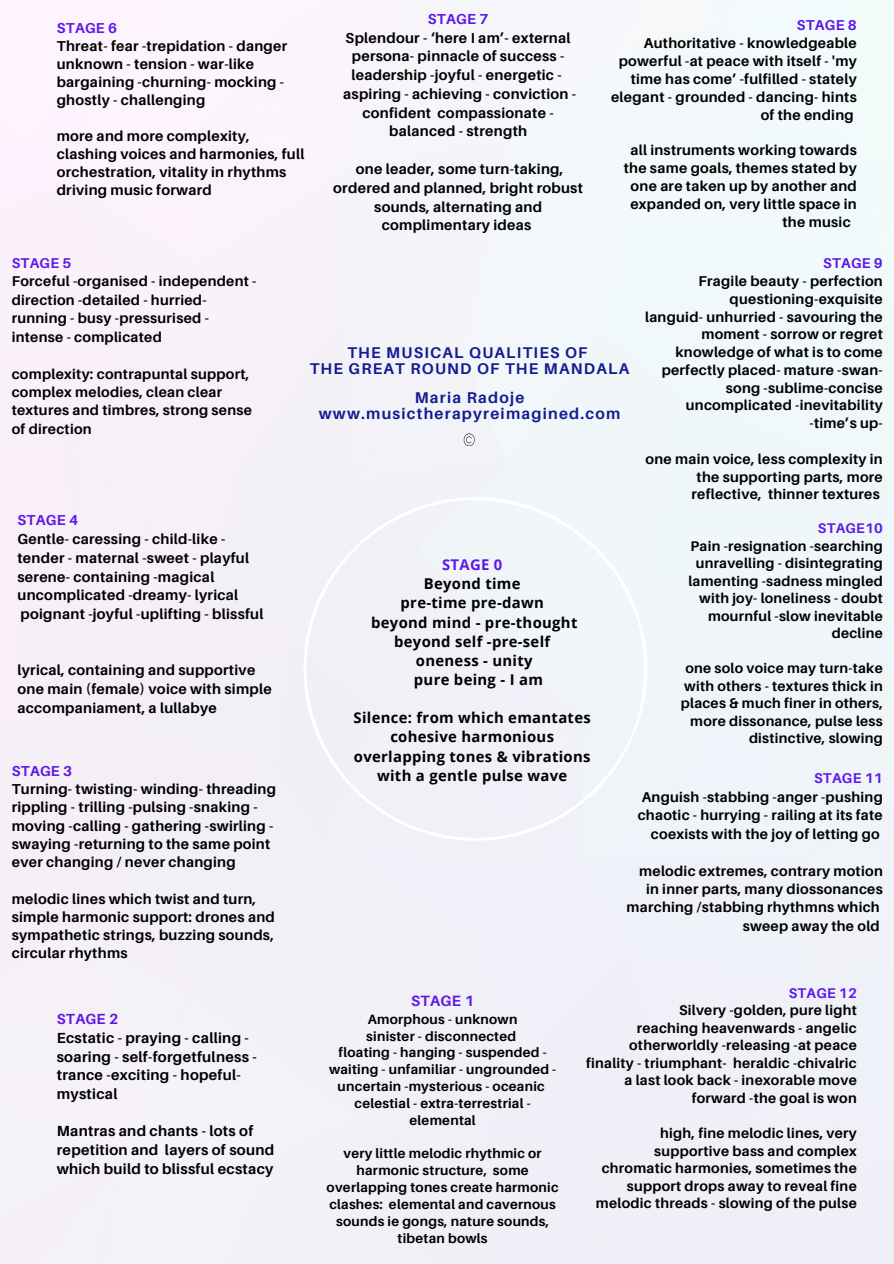
<style>
.page{position:relative;width:894px;height:1264px;background:#fff}
.page>*{position:absolute;margin:0;border:0;box-sizing:border-box;transform-origin:0 0}
.t1{font:700 15.6px "Aileron";letter-spacing:.08em;color:#131b91}
.t2{font:700 15px "Aileron";letter-spacing:.02em;color:#5e17eb}
.t3{font:700 14.85px/19.2px "Open Sans";letter-spacing:.02em;color:#000;text-align:center}
.t4{font:700 14.85px "Open Sans";letter-spacing:.02em;color:#5e17eb}
.t5{font:700 14.7px/18.6px "Aileron";letter-spacing:.02em;color:#000}
.t6{font:700 14.7px "Aileron";letter-spacing:.02em;color:#5e17eb}
.t7{font:700 14.4px/18.8px "Aileron";letter-spacing:.02em;color:#000}
.t8{font:700 14.4px "Aileron";letter-spacing:.02em;color:#5e17eb}
.t9{font:700 14.25px/17.7px "Aileron";letter-spacing:.02em;color:#000;text-align:right}
.t10{font:700 14.25px "Aileron";letter-spacing:.02em;color:#5e17eb}
.t11{font:700 14.1px/17.5px "Aileron";letter-spacing:.02em;color:#000;text-align:right}
.t12{font:700 14.1px "Aileron";letter-spacing:.02em;color:#5e17eb}
.t13{font:700 13.95px/17.5px "Aileron";letter-spacing:.02em;color:#000;text-align:right}
.t14{font:700 13.95px "Aileron";letter-spacing:.02em;color:#5e17eb}
.t15{font:700 13.5px/16.8px "Aileron";letter-spacing:.02em;color:#000;text-align:center}
</style>
<div class="page">
<svg style="left:463px;top:433px;width:11px;height:13px"></svg>
<div style="left:303px;top:497px;width:344px;height:343px;background:#f1f2f8"></div>
<p class="t8" style="left:57px;top:19px;width:62px">STAGE 6</p>
<p class="t7" style="left:57px;top:37px;width:232px">Threat- fear -trepidation - danger</p>
<p class="t7" style="left:57px;top:55px;width:199px">unknown - tension - war-like</p>
<p class="t7" style="left:57px;top:73px;width:229px;line-height:18px">bargaining -churning- mocking - ghostly - challenging</p>
<p class="t7" style="left:57px;top:127px;width:249px;line-height:18px">more and more complexity, clashing voices and harmonies, full orchestration, vitality in rhythms driving music forward</p>
<p class="t8" style="left:427px;top:10px;width:62px">STAGE 7</p>
<p class="t7" style="left:343px;top:28px;width:234px;text-align:center">Splendour - ‘here I am’- external persona- pinnacle of success - leadership -joyful - energetic - aspiring - achieving - conviction - confident compassionate - balanced - strength</p>
<p class="t7" style="left:333px;top:159px;width:251px;text-align:center">one leader, some turn-taking, ordered and planned, bright robust sounds, alternating and complimentary ideas</p>
<p class="t10" style="left:796px;top:17px;width:61px">STAGE 8</p>
<p class="t9" style="left:611px;top:34px;width:247px">Authoritative - knowledgeable powerful -at peace with itself - 'my time has come’ -fulfilled - stately elegant - grounded - dancing- hints of the ending</p>
<p class="t9" style="left:630px;top:141px;width:228px">all instruments working towards</p>
<p class="t9" style="left:623px;top:159px;width:234px">the same goals, themes stated by</p>
<p class="t9" style="left:630px;top:177px;width:227px">one are taken up by another and</p>
<p class="t9" style="left:630px;top:195px;width:228px">expanded on, very little space in</p>
<p class="t9" style="left:782px;top:213px;width:70px">the music</p>
<p class="t12" style="left:12px;top:254px;width:61px">STAGE 5</p>
<p class="t11" style="left:12px;top:272px;width:246px;line-height:18.5px;text-align:left">Forceful -organised - independent - direction -detailed - hurried&shy;running - busy -pressurised - intense - complicated</p>
<p class="t11" style="left:12px;top:364px;width:242px;line-height:18.5px;text-align:left">complexity: contrapuntal support, complex melodies, clean clear textures and timbres, strong sense of direction</p>
<p class="t8" style="left:17px;top:511px;width:62px">STAGE 4</p>
<p class="t7" style="left:17px;top:529px;width:209px">Gentle- caressing - child-like -</p>
<p class="t7" style="left:17px;top:548px;width:233px">tender - maternal -sweet - playful serene- containing -magical</p>
<p class="t7" style="left:17px;top:585px;width:222px">uncomplicated -dreamy- lyrical</p>
<p class="t7" style="left:21px;top:604px;width:244px">poignant -joyful -uplifting - blissful</p>
<p class="t7" style="left:17px;top:660px;width:239px">lyrical, containing and supportive</p>
<p class="t7" style="left:17px;top:679px;width:256px">one main (female) voice with simple accompaniament, a lullabye</p>
<p class="t8" style="left:12px;top:762px;width:62px">STAGE 3</p>
<p class="t7" style="left:12px;top:779px;width:265px">Turning- twisting- winding- threading</p>
<p class="t7" style="left:12px;top:798px;width:263px;line-height:18.3px">rippling - trilling -pulsing -snaking - moving -calling - gathering -swirling - swaying -returning to the same point</p>
<p class="t7" style="left:12px;top:852px;width:225px">ever changing / never changing</p>
<p class="t7" style="left:12px;top:889px;width:264px;line-height:18.3px">melodic lines which twist and turn, simple harmonic support: drones and sympathetic strings, buzzing sounds, circular rhythms</p>
<p class="t6" style="left:57px;top:1009px;width:63px">STAGE 2</p>
<p class="t5" style="left:57px;top:1028px;width:201px">Ecstatic - praying - calling - soaring - self-forgetfulness - trance -exciting - hopeful&shy;mystical</p>
<p class="t5" style="left:57px;top:1121px;width:219px">Mantras and chants - lots of repetition and layers of sound which build to blissful ecstacy</p>
<p class="t1" style="left:347px;top:343px;width:241px">THE MUSICAL QUALITIES OF</p>
<p class="t1" style="left:309px;top:359px;width:321px">THE GREAT ROUND OF THE MANDALA</p>
<p class="t1" style="left:414px;top:388px;width:111px">Maria Radoje</p>
<p class="t1" style="left:318px;top:404px;width:303px">www.musictherapyreimagined.com</p>
<p class="t10" style="left:822px;top:254px;width:61px">STAGE 9</p>
<p class="t9" style="left:698px;top:272px;width:186px">Fragile beauty - perfection</p>
<p class="t9" style="left:729px;top:290px;width:155px">questioning-exquisite</p>
<p class="t9" style="left:645px;top:307px;width:239px">languid- unhurried - savouring the moment - sorrow or regret knowledge of what is to come perfectly placed- mature -swan&shy;song -sublime-concise uncomplicated -inevitability</p>
<p class="t9" style="left:809px;top:414px;width:75px">-time’s up-</p>
<p class="t9" style="left:645px;top:449px;width:238px">one main voice, less complexity in the supporting parts, more reflective, thinner textures</p>
<p class="t4" style="left:442px;top:554px;width:62px">STAGE 0</p>
<p class="t3" style="left:423px;top:574px;width:98px">Beyond time</p>
<p class="t3" style="left:400px;top:593px;width:145px">pre-time pre-dawn</p>
<p class="t3" style="left:371px;top:612px;width:208px">beyond mind - pre-thought</p>
<p class="t3" style="left:394px;top:631px;width:157px">beyond self -pre-self</p>
<p class="t3" style="left:416px;top:650px;width:118px">oneness - unity</p>
<p class="t3" style="left:414px;top:669px;width:130px">pure being - I am</p>
<p class="t3" style="left:353px;top:708px;width:239px">Silence: from which emantates cohesive harmonious overlapping tones &amp; vibrations with a gentle pulse wave</p>
<p class="t14" style="left:817px;top:519px;width:66px">STAGE10</p>
<p class="t13" style="left:688px;top:536px;width:196px">Pain -resignation -searching unravelling - disintegrating lamenting -sadness mingled with joy- loneliness - doubt mournful -slow inevitable decline</p>
<p class="t13" style="left:680px;top:659px;width:203px">one solo voice may turn-take with others - textures thick in places &amp; much finer in others, more dissonance, pulse less distinctive, slowing</p>
<p class="t10" style="left:813px;top:769px;width:70px">STAGE 11</p>
<p class="t9" style="left:637px;top:787px;width:246px;line-height:18.5px">Anguish -stabbing -anger -pushing chaotic - hurrying - railing at its fate coexists with the joy of letting go</p>
<p class="t9" style="left:639px;top:861px;width:245px;line-height:18.5px;text-align:center">melodic extremes, contrary motion in inner parts, many diossonances</p>
<p class="t9" style="left:626px;top:898px;width:255px">marching /stabbing rhythmns which</p>
<p class="t9" style="left:742px;top:916px;width:138px">sweep away the old</p>
<p class="t2" style="left:411px;top:991px;width:64px">STAGE 1</p>
<p class="t15" style="left:368px;top:1010px;width:151px">Amorphous - unknown</p>
<p class="t15" style="left:366px;top:1027px;width:151px">sinister - disconnected</p>
<p class="t15" style="left:329px;top:1044px;width:229px">floating - hanging - suspended - waiting - unfamiliar - ungrounded - uncertain -mysterious - oceanic</p>
<p class="t15" style="left:354px;top:1094px;width:177px">celestial - extra-terrestrial - elemental</p>
<p class="t15" style="left:326px;top:1144px;width:233px">very little melodic rhythmic or harmonic structure, some overlapping tones create harmonic clashes: elemental and cavernous sounds ie gongs, nature sounds, tibetan bowls</p>
<p class="t12" style="left:788px;top:983px;width:70px">STAGE 12</p>
<p class="t11" style="left:678px;top:1001px;width:179px">Silvery -golden, pure light</p>
<p class="t11" style="left:586px;top:1018px;width:272px">reaching heavenwards - angelic otherworldly -releasing -at peace finality - triumphant- heraldic -chivalric</p>
<p class="t11" style="left:624px;top:1071px;width:234px">a last look back - inexorable move forward -the goal is won</p>
<p class="t11" style="left:595px;top:1124px;width:262px">high, fine melodic lines, very supportive bass and complex chromatic harmonies, sometimes the support drops away to reveal fine melodic threads - slowing of the pulse</p>
</div>
